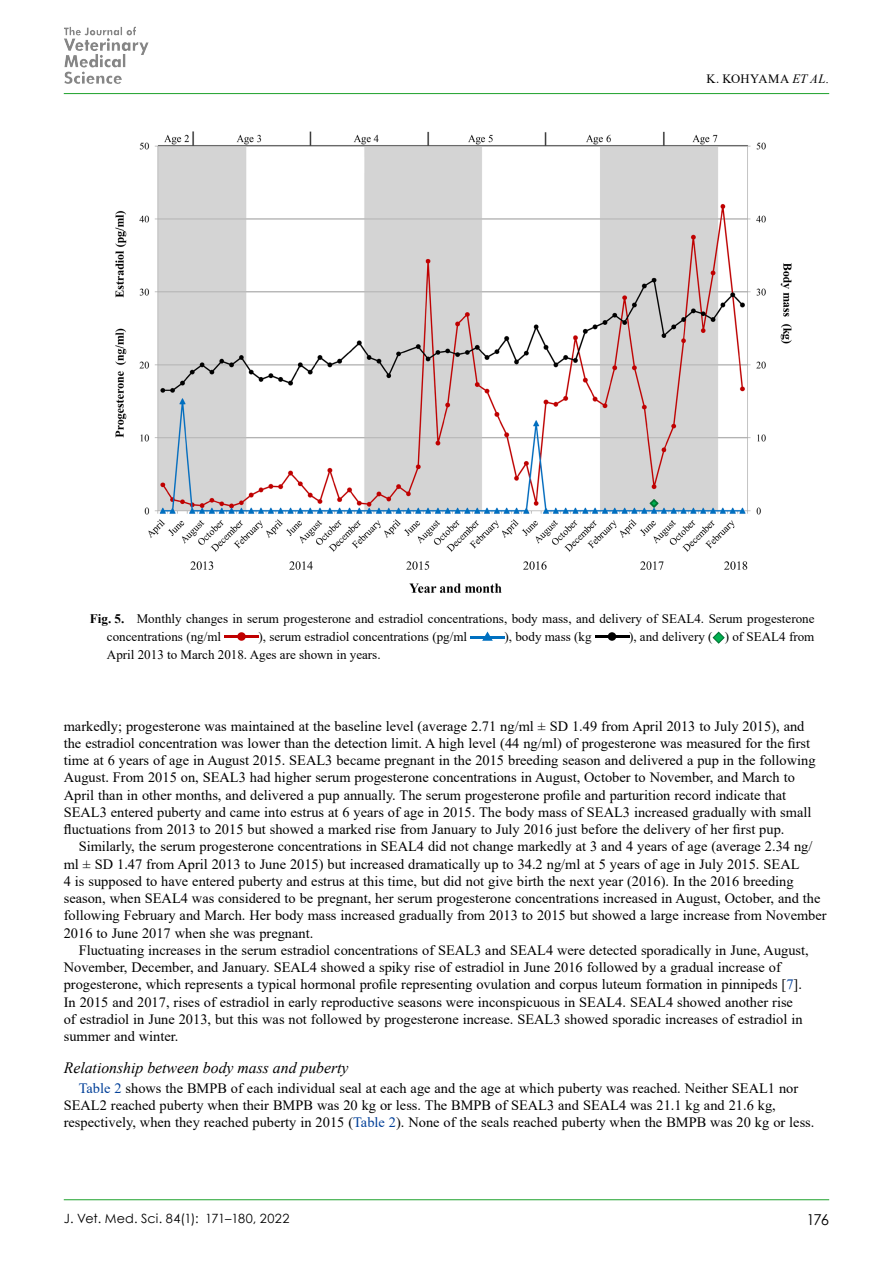
<style>
.page{position:relative;width:893px;height:1263px;background:#fff}
.page>*{position:absolute;margin:0;border:0;box-sizing:border-box;transform-origin:0 0}
.t1{font:italic 15.75px "Times New Roman";color:#000}
.t2{font:15px "Century Gothic";color:#000}
.t3{font:14.25px/17.2px "Times New Roman";color:#000}
.t4{font:13.05px/17.5px "Times New Roman";color:#000}
.t5{font:12.75px "Century Gothic";letter-spacing:.015em;color:#000}
.t6{font:12.75px "Times New Roman";letter-spacing:.015em;color:#000}
.s1{font-style:italic}
.s2{font-weight:700}
.s3{color:#003f98}
</style>
<div class="page">
<img style="left:64px;top:27px;width:74px;height:24px">
<hr style="left:64px;top:93px;width:765px;height:1px;background:#2aa738">
<hr style="left:64px;top:1199px;width:765px;height:1px;background:#2aa738">
<img style="left:115px;top:131px;width:677px;height:463px">
<div style="left:237px;top:632px;width:9px;height:9px;background:#c00000;border-radius:50%"></div>
<hr style="left:224px;top:635px;width:35px;height:2px;background:#c00000">
<hr style="left:470px;top:636px;width:34px;height:2px;background:#0070c0">
<svg style="left:482px;top:631px;width:11px;height:10px"></svg>
<div style="left:608px;top:632px;width:8px;height:9px;background:#000;border-radius:50%"></div>
<hr style="left:595px;top:635px;width:34px;height:2px;background:#000">
<svg style="left:712px;top:631px;width:13px;height:13px"></svg>
<p class="t6" style="left:707px;top:70px;width:124px">K. KOHYAMA <span class="s1">ET AL.</span></p>
<p class="t4" style="left:107px;top:610px;width:709px;text-indent:-17px"><span class="s2">Fig. 5.</span> Monthly changes in serum progesterone and estradiol concentrations, body mass, and delivery of SEAL4. Serum progesterone concentrations (ng/ml</p>
<p class="t4" style="left:259px;top:627px;width:210px">), serum estradiol concentrations (pg/ml</p>
<p class="t4" style="left:504px;top:627px;width:89px">), body mass (kg</p>
<p class="t4" style="left:629px;top:627px;width:187px">), and delivery ( ) of SEAL4 from</p>
<p class="t4" style="left:107px;top:645px;width:275px">April 2013 to March 2018. Ages are shown in years.</p>
<p class="t3" style="left:64px;top:717px;width:753px">markedly; progesterone was maintained at the baseline level (average 2.71 ng/ml ± SD 1.49 from April 2013 to July 2015), and the estradiol concentration was lower than the detection limit. A high level (44 ng/ml) of progesterone was measured for the first time at 6 years of age in August 2015. SEAL3 became pregnant in the 2015 breeding season and delivered a pup in the following August. From 2015 on, SEAL3 had higher serum progesterone concentrations in August, October to November, and March to April than in other months, and delivered a pup annually. The serum progesterone profile and parturition record indicate that SEAL3 entered puberty and came into estrus at 6 years of age in 2015. The body mass of SEAL3 increased gradually with small fluctuations from 2013 to 2015 but showed a marked rise from January to July 2016 just before the delivery of her first pup.</p>
<p class="t3" style="left:64px;top:837px;width:764px;text-indent:15px">Similarly, the serum progesterone concentrations in SEAL4 did not change markedly at 3 and 4 years of age (average 2.34 ng/ ml ± SD 1.47 from April 2013 to June 2015) but increased dramatically up to 34.2 ng/ml at 5 years of age in July 2015. SEAL<br>4 is supposed to have entered puberty and estrus at this time, but did not give birth the next year (2016). In the 2016 breeding season, when SEAL4 was considered to be pregnant, her serum progesterone concentrations increased in August, October, and the following February and March. Her body mass increased gradually from 2013 to 2015 but showed a large increase from November 2016 to June 2017 when she was pregnant.</p>
<p class="t3" style="left:64px;top:941px;width:746px;text-indent:15px">Fluctuating increases in the serum estradiol concentrations of SEAL3 and SEAL4 were detected sporadically in June, August, November, December, and January. SEAL4 showed a spiky rise of estradiol in June 2016 followed by a gradual increase of progesterone, which represents a typical hormonal profile representing ovulation and corpus luteum formation in pinnipeds [<span class="s3">7</span>].<br>In 2015 and 2017, rises of estradiol in early reproductive seasons were inconspicuous in SEAL4. SEAL4 showed another rise<br>of estradiol in June 2013, but this was not followed by progesterone increase. SEAL3 showed sporadic increases of estradiol in summer and winter.</p>
<p class="t1" style="left:64px;top:1057px;width:286px">Relationship between body mass and puberty</p>
<p class="t3" style="left:64px;top:1079px;width:752px;text-indent:15px"><span class="s3">Table 2</span> shows the BMPB of each individual seal at each age and the age at which puberty was reached. Neither SEAL1 nor<br>SEAL2 reached puberty when their BMPB was 20 kg or less. The BMPB of SEAL3 and SEAL4 was 21.1 kg and 21.6 kg, respectively, when they reached puberty in 2015 (<span class="s3">Table 2</span>). None of the seals reached puberty when the BMPB was 20 kg or less.</p>
<p class="t5" style="left:64px;top:1209px;width:136px">J. Vet. Med. Sci. 84(1):</p>
<p class="t2" style="left:806px;top:1209px;width:24px">176</p>
<p class="t5" style="left:205px;top:1209px;width:86px">171–180, 2022</p>
</div>
